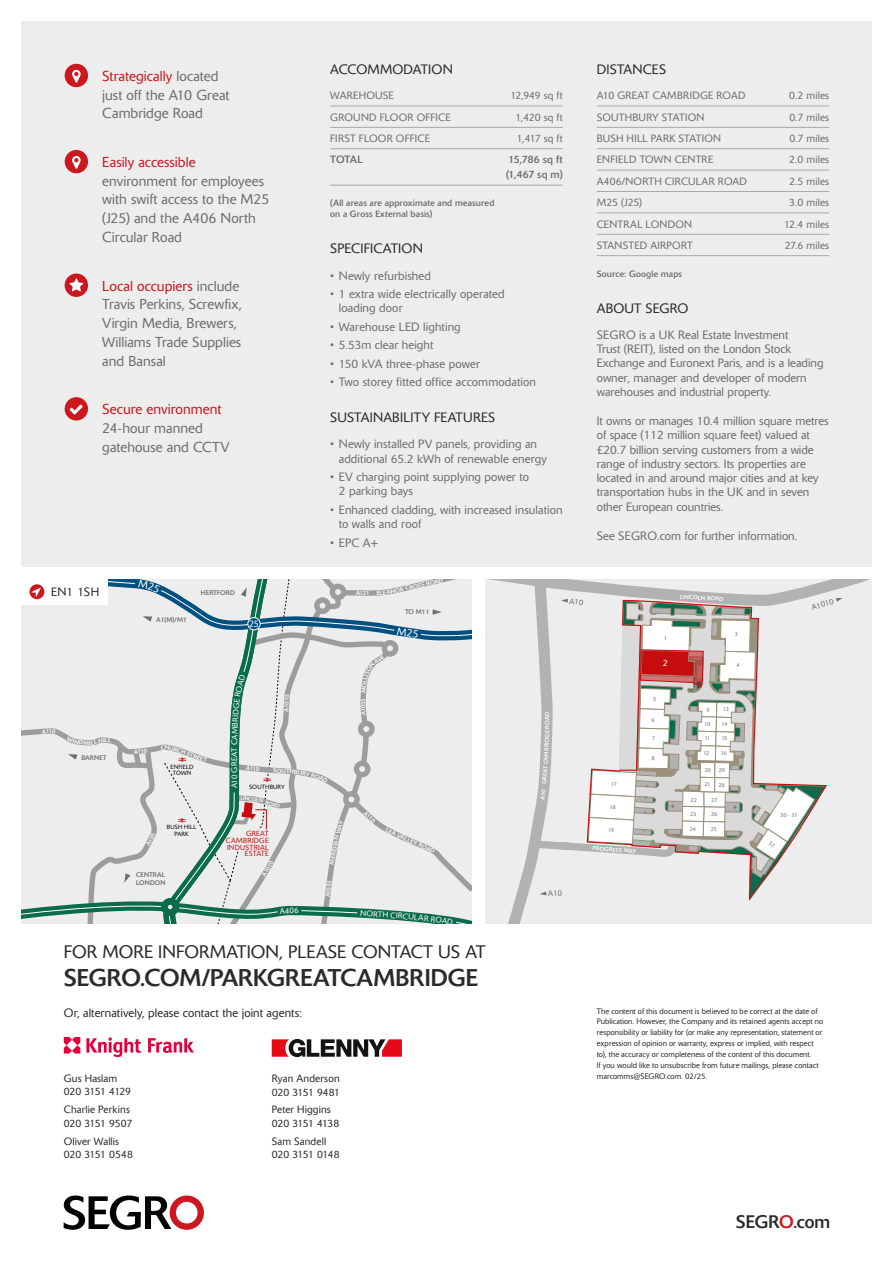
<style>
.page{position:relative;width:893px;height:1263px;background:#fff}
.page>*{position:absolute;margin:0;border:0;box-sizing:border-box;transform-origin:0 0}
.t1{font:24px "Delta BQ";color:#2c2a29}
.t2{font:300 18px "Delta BQ";letter-spacing:.005em;color:#2c2a29}
.t3{font:18px "Delta BQ";color:#2c2a29}
.t4{font:300 14.25px/18.8px "Delta BQ";letter-spacing:.005em;color:#6d6e71}
.t5{font:300 14.25px "Delta BQ";letter-spacing:.005em;color:#cc171e}
.t6{font:300 13.5px "Delta BQ";letter-spacing:.015em;color:#2c2a29}
.t7{font:300 12px/14.2px "Delta BQ";color:#6d6e71}
.t8{font:300 12px "Delta BQ";letter-spacing:.01em;color:#2c2a29}
.t9{font:300 10.5px "Delta BQ";letter-spacing:.02em;color:#6d6e71}
.t10{font:300 10.5px/13.5px "Delta BQ";letter-spacing:.01em;color:#2c2a29}
.t11{font:10.5px/15px "Delta BQ";color:#6d6e71}
.t12{font:300 9.3px "Delta BQ";color:#fff;scale:.95 1}
.t13{font:9px/10.8px "Delta BQ";letter-spacing:.02em;color:#6d6e71}
.t14{font:300 7.95px "Delta BQ";letter-spacing:.025em;color:#fff}
.t15{font:300 7.95px "Delta BQ";color:#706f6f}
.t16{font:300 7.8px/10.9px "Delta BQ";letter-spacing:.01em;color:#2c2a29}
.t17{font:300 7.35px/6.6px "Delta BQ";letter-spacing:.03em;color:#c70c0f;text-align:right}
.t18{font:6.6px/7.9px "Delta BQ";letter-spacing:.01em;color:#706f6f}
.t19{font:300 6px/6.3px "Delta BQ";letter-spacing:.03em;color:#000;text-align:center}
.t20{font:6px "Delta BQ";color:#fff}
.t21{font:5.85px "Delta BQ";color:#fff}
.t22{font:300 5.7px "Delta BQ";color:#706f6f}
.s1{color:#cc171e}
</style>
<div class="page">
<div style="left:21px;top:21px;width:851px;height:546px;background:#ededed"></div>
<svg style="left:64px;top:1195px;width:140px;height:35px"></svg>
<hr style="left:597px;top:106px;width:232px;height:1px;background:#a7a9ac">
<hr style="left:597px;top:127px;width:232px;height:1px;background:#a7a9ac">
<hr style="left:597px;top:148px;width:232px;height:1px;background:#a7a9ac">
<hr style="left:597px;top:170px;width:232px;height:1px;background:#a7a9ac">
<hr style="left:597px;top:191px;width:232px;height:1px;background:#a7a9ac">
<hr style="left:597px;top:212px;width:232px;height:1px;background:#a7a9ac">
<hr style="left:597px;top:234px;width:232px;height:1px;background:#a7a9ac">
<hr style="left:597px;top:255px;width:232px;height:1px;background:#a7a9ac">
<hr style="left:330px;top:106px;width:233px;height:1px;background:#a7a9ac">
<hr style="left:330px;top:127px;width:233px;height:1px;background:#a7a9ac">
<hr style="left:330px;top:148px;width:233px;height:1px;background:#a7a9ac">
<hr style="left:330px;top:185px;width:233px;height:1px;background:#a7a9ac">
<svg style="left:272px;top:1039px;width:130px;height:18px"></svg>
<svg style="left:64px;top:1037px;width:16px;height:16px"></svg>
<svg style="left:86px;top:1037px;width:108px;height:20px"></svg>
<div style="left:65px;top:397px;width:23px;height:24px;background:#cc171e;border-radius:50%"></div>
<svg style="left:70px;top:405px;width:13px;height:10px"></svg>
<div style="left:65px;top:150px;width:23px;height:23px;background:#cc171e;border-radius:50%"></div>
<svg style="left:72px;top:156px;width:9px;height:13px"></svg>
<div style="left:65px;top:64px;width:23px;height:23px;background:#cc171e;border-radius:50%"></div>
<svg style="left:72px;top:70px;width:9px;height:13px"></svg>
<div style="left:65px;top:274px;width:23px;height:23px;background:#cc171e;border-radius:50%"></div>
<svg style="left:69px;top:278px;width:14px;height:13px"></svg>
<svg style="left:22px;top:580px;width:450px;height:344px;background:#d8dedd"></svg>
<svg style="left:485px;top:580px;width:387px;height:344px;background:#dfdcdb"></svg>
<p class="t4" style="left:102px;top:67px;width:129px"><span class="s1">Strategically</span> located just off the A10 Great<br>Cambridge Road</p>
<p class="t5" style="left:102px;top:154px;width:95px">Easily accessible</p>
<p class="t4" style="left:102px;top:171px;width:169px">environment for employees with swift access to the M25 (J25) and the A406 North<br>Circular Road</p>
<p class="t4" style="left:102px;top:276px;width:141px"><span class="s1">Local occupiers</span> include<br>Travis Perkins, Screwfix,<br>Virgin Media, Brewers,<br>Williams Trade Supplies and Bansal</p>
<p class="t5" style="left:102px;top:401px;width:120px">Secure environment</p>
<p class="t4" style="left:102px;top:419px;width:129px">24-hour manned gatehouse and CCTV</p>
<p class="t8" style="left:51px;top:585px;width:50px">EN1 1SH</p>
<p class="t18" style="left:156px;top:616px;width:32px">A1(M)/M1</p>
<p class="t18" style="left:201px;top:589px;width:36px">HERTFORD</p>
<p class="t12" style="left:249px;top:618px;width:12px">25</p>
<p class="t6" style="left:330px;top:61px;width:124px">ACCOMMODATION</p>
<p class="t9" style="left:330px;top:89px;width:65px">WAREHOUSE</p>
<p class="t9" style="left:510px;top:89px;width:54px">12,949 sq ft</p>
<p class="t9" style="left:330px;top:111px;width:122px">GROUND FLOOR OFFICE</p>
<p class="t9" style="left:516px;top:111px;width:49px">1,420 sq ft</p>
<p class="t9" style="left:330px;top:132px;width:101px">FIRST FLOOR OFFICE</p>
<p class="t9" style="left:517px;top:132px;width:47px">1,417 sq ft</p>
<p class="t11" style="left:330px;top:152px;width:34px">TOTAL</p>
<p class="t11" style="left:506px;top:152px;width:58px">15,786 sq ft (1,467 sq m)</p>
<p class="t13" style="left:330px;top:198px;width:166px">(All areas are approximate and measured on a Gross External basis)</p>
<p class="t6" style="left:330px;top:240px;width:94px">SPECIFICATION</p>
<p class="t7" style="left:330px;top:268px;width:102px">• Newly refurbished</p>
<p class="t7" style="left:339px;top:287px;width:168px;text-indent:-9px">• 1 extra wide electrically operated loading door</p>
<p class="t7" style="left:330px;top:320px;width:132px">• Warehouse LED lighting</p>
<p class="t7" style="left:330px;top:338px;width:105px">• 5.53m clear height</p>
<p class="t7" style="left:330px;top:357px;width:151px">• 150 kVA three-phase power</p>
<p class="t7" style="left:330px;top:375px;width:207px">• Two storey fitted office accommodation</p>
<p class="t6" style="left:330px;top:409px;width:167px">SUSTAINABILITY FEATURES</p>
<p class="t7" style="left:339px;top:437px;width:210px;text-indent:-9px">• Newly installed PV panels, providing an additional 65.2 kWh of renewable energy</p>
<p class="t7" style="left:339px;top:470px;width:192px;text-indent:-9px">• EV charging point supplying power to<br>2 parking bays</p>
<p class="t7" style="left:339px;top:503px;width:225px;text-indent:-9px">• Enhanced cladding, with increased insulation to walls and roof</p>
<p class="t7" style="left:330px;top:535px;width:50px">• EPC A+</p>
<p class="t20" style="left:356px;top:589px;width:6px">A</p>
<p class="t20" style="left:399px;top:586px;width:45px;rotate:-13deg">R CROSS ROAD</p>
<p class="t18" style="left:405px;top:608px;width:26px">TO M11</p>
<p class="t6" style="left:597px;top:61px;width:71px">DISTANCES</p>
<p class="t9" style="left:597px;top:89px;width:150px">A10 GREAT CAMBRIDGE ROAD</p>
<p class="t9" style="left:789px;top:89px;width:42px">0.2 miles</p>
<p class="t9" style="left:597px;top:111px;width:109px">SOUTHBURY STATION</p>
<p class="t9" style="left:789px;top:111px;width:41px">0.7 miles</p>
<p class="t9" style="left:597px;top:132px;width:126px">BUSH HILL PARK STATION</p>
<p class="t9" style="left:789px;top:132px;width:41px">0.7 miles</p>
<p class="t9" style="left:597px;top:153px;width:118px">ENFIELD TOWN CENTRE</p>
<p class="t9" style="left:789px;top:153px;width:41px">2.0 miles</p>
<p class="t9" style="left:597px;top:175px;width:152px">A406/NORTH CIRCULAR ROAD</p>
<p class="t9" style="left:789px;top:175px;width:42px">2.5 miles</p>
<p class="t9" style="left:597px;top:196px;width:47px">M25 (J25)</p>
<p class="t9" style="left:789px;top:196px;width:41px">3.0 miles</p>
<p class="t9" style="left:597px;top:218px;width:97px">CENTRAL LONDON</p>
<p class="t9" style="left:784px;top:218px;width:47px">12.4 miles</p>
<p class="t9" style="left:597px;top:239px;width:98px">STANSTED AIRPORT</p>
<p class="t9" style="left:785px;top:239px;width:46px">27.6 miles</p>
<p class="t13" style="left:597px;top:268px;width:87px">Source: Google maps</p>
<p class="t6" style="left:597px;top:300px;width:93px">ABOUT SEGRO</p>
<p class="t7" style="left:597px;top:328px;width:228px">SEGRO is a UK Real Estate Investment<br>Trust (REIT), listed on the London Stock Exchange and Euronext Paris, and is a leading owner, manager and developer of modern warehouses and industrial property.</p>
<p class="t7" style="left:597px;top:414px;width:233px">It owns or manages 10.4 million square metres of space (112 million square feet) valued at £20.7 billion serving customers from a wide range of industry sectors. Its properties are located in and around major cities and at key transportation hubs in the UK and in seven other European countries.</p>
<p class="t7" style="left:597px;top:529px;width:202px">See SEGRO.com for further information.</p>
<p class="t21" style="left:680px;top:593px;width:45px;rotate:2deg">LINCOLN ROAD</p>
<p class="t15" style="left:810px;top:603px;width:24px;rotate:-17deg">A1010</p>
<p class="t18" style="left:81px;top:754px;width:27px">BARNET</p>
<p class="t20" style="left:188px;top:750px;width:15px;rotate:20deg">STRE</p>
<p class="t19" style="left:170px;top:763px;width:25px">ENFIELD<br>TOWN</p>
<p class="t19" style="left:167px;top:824px;width:31px">BUSH HILL<br>PARK</p>
<p class="t18" style="left:136px;top:870px;width:31px">CENTRAL<br>LONDON</p>
<p class="t14" style="left:230px;top:788px;width:38px;rotate:-90deg">A10 GREA</p>
<p class="t19" style="left:249px;top:784px;width:37px">SOUTHBURY</p>
<p class="t17" style="left:226px;top:830px;width:44px">GREAT<br>CAMBRIDGE<br>INDUSTRIAL<br>ESTATE</p>
<p class="t14" style="left:290px;top:906px;width:6px">0</p>
<p class="t20" style="left:359px;top:705px;width:5px;rotate:-90deg">5</p>
<p class="t14" style="left:374px;top:909px;width:24px;rotate:4deg">RTH C</p>
<p class="t14" style="left:396px;top:911px;width:19px;rotate:5deg">IRCU</p>
<h2 class="t2" style="left:64px;top:941px;width:423px">FOR MORE INFORMATION, PLEASE CONTACT US AT</h2>
<h1 class="t1" style="left:64px;top:963px;width:416px">SEGRO.COM/PARKGREATCAMBRIDGE</h1>
<p class="t8" style="left:64px;top:1005px;width:240px">Or, alternatively, please contact the joint agents:</p>
<p class="t10" style="left:64px;top:1072px;width:69px">Gus Haslam<br>020 3151 4129</p>
<p class="t10" style="left:64px;top:1103px;width:70px">Charlie Perkins<br>020 3151 9507</p>
<p class="t10" style="left:64px;top:1134px;width:71px">Oliver Wallis<br>020 3151 0548</p>
<p class="t10" style="left:272px;top:1072px;width:70px">Ryan Anderson<br>020 3151 9481</p>
<p class="t10" style="left:272px;top:1103px;width:69px">Peter Higgins<br>020 3151 4138</p>
<p class="t10" style="left:272px;top:1134px;width:70px">Sam Sandell<br>020 3151 0148</p>
<p class="t21" style="left:544px;top:725px;width:14px;rotate:-90deg">OAD</p>
<p class="t21" style="left:541px;top:775px;width:17px;rotate:-86deg">EAT C</p>
<p class="t21" style="left:593px;top:844px;width:45px;rotate:4deg">PROGRESS WAY</p>
<p class="t22" style="left:780px;top:811px;width:19px;rotate:2deg">30 - 31</p>
<p class="t16" style="left:597px;top:1005px;width:228px">The content of this document is believed to be correct at the date of Publication. However, the Company and its retained agents accept no responsibility or liability for (or make any representation, statement or expression of opinion or warranty, express or implied, with respect to), the accuracy or completeness of the content of this document.<br>If you would like to unsubscribe from future mailings, please contact marcomms@SEGRO.com. 02/25.</p>
<h2 class="t3" style="left:736px;top:1211px;width:96px">SEGR<span class="s1">O</span>.com</h2>
</div>
